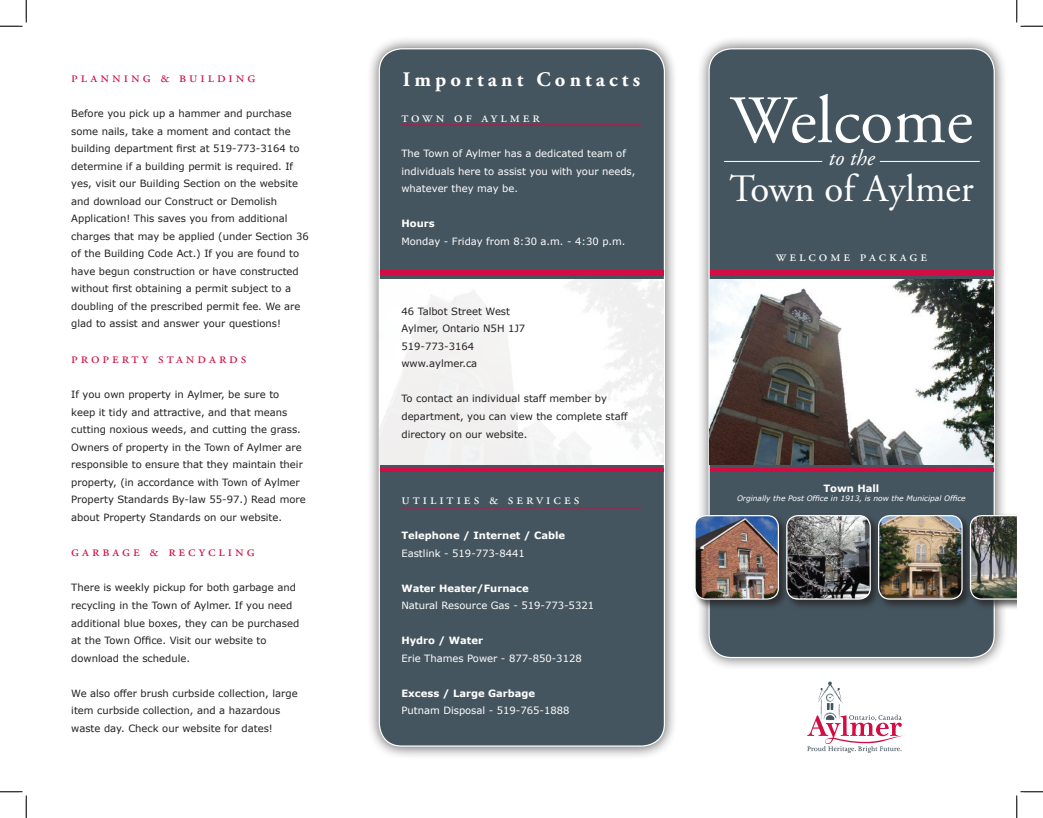
<style>
.page{position:relative;width:1043px;height:818px;background:#fff}
.page>*{position:absolute;margin:0;border:0;box-sizing:border-box;transform-origin:0 0}
.t1{font:67.5px "Adobe Garamond Pro";color:#fff}
.t2{font:38.75px "Adobe Garamond Pro";color:#fff}
.t3{font:italic 22.5px "Adobe Garamond Pro";color:#fff}
.t4{font:700 20.62px "Adobe Garamond Pro";letter-spacing:.2em;color:#fff}
.t5{font:15px "Adobe Garamond Pro";letter-spacing:.2em;color:#d20d44}
.t6{font:15px "Adobe Garamond Pro";letter-spacing:.2em;color:#fff}
.t7{font:10px/17.5px "Verdana";color:#231f20}
.t8{font:10px/17.5px "Verdana";color:#fff}
.t9{font:700 10px "Verdana";color:#fff}
.t10{font:italic 7.5px "Verdana";color:#fff}
</style>
<div class="page">
<div style="left:366px;top:35px;width:312px;height:724px;background:#231f20;opacity:.75"></div>
<div style="left:379px;top:49px;width:285px;height:697px;background:#45555f;border-radius:22px"></div>
<div style="left:380px;top:270px;width:283px;height:6px;background:#d20d44"></div>
<hr style="left:380px;top:468px;width:283px;height:4px;background:#d20d44">
<div style="left:379px;top:279px;width:285px;height:186px;background:#f4f4f4"></div>
<div style="left:695px;top:35px;width:312px;height:635px;background:#231f20;opacity:.75"></div>
<div style="left:709px;top:49px;width:285px;height:608px;background:#45555f;border-radius:22px"></div>
<div style="left:691px;top:512px;width:98px;height:98px;background:#231f20;opacity:.75"></div>
<img style="left:695px;top:515px;width:83px;height:84px">
<div style="left:694px;top:515px;width:85px;height:84px;border:1px solid #fff;border-radius:11px"></div>
<div style="left:783px;top:512px;width:98px;height:98px;background:#231f20;opacity:.75"></div>
<img style="left:786px;top:515px;width:84px;height:84px">
<div style="left:786px;top:515px;width:84px;height:84px;border:1px solid #fff;border-radius:11px"></div>
<div style="left:875px;top:512px;width:98px;height:98px;background:#231f20;opacity:.75"></div>
<img style="left:878px;top:515px;width:84px;height:84px">
<div style="left:878px;top:515px;width:84px;height:84px;border:1px solid #fff;border-radius:11px"></div>
<div style="left:967px;top:512px;width:49px;height:98px;background:#231f20;opacity:.75"></div>
<svg style="left:969px;top:515px;width:47px;height:84px;background:#686a64"></svg>
<svg style="left:807px;top:681px;width:96px;height:72px"></svg>
<div style="left:709px;top:270px;width:284px;height:6px;background:#d20d44"></div>
<hr style="left:709px;top:468px;width:284px;height:4px;background:#d20d44">
<img style="left:709px;top:279px;width:284px;height:186px">
<hr style="left:724px;top:161px;width:98px;height:1px;background:#fff">
<hr style="left:879px;top:161px;width:100px;height:1px;background:#fff">
<hr style="left:401px;top:124px;width:240px;height:2px;background:#d20d44">
<hr style="left:401px;top:507px;width:240px;height:1px;background:#d20d44">
<svg style="left:0;top:0;width:27px;height:27px"></svg>
<svg style="left:0;top:791px;width:27px;height:27px"></svg>
<svg style="left:1016px;top:0;width:26px;height:27px"></svg>
<svg style="left:1016px;top:791px;width:26px;height:27px"></svg>
<h3 class="t5" style="left:71px;top:68px;width:186px">planning &amp; building</h3>
<p class="t7" style="left:71px;top:104px;width:239px">Before you pick up a hammer and purchase some nails, take a moment and contact the building department first at 519-773-3164 to determine if a building permit is required. If yes, visit our Building Section on the website and download our Construct or Demolish Application! This saves you from additional charges that may be applied (under Section 36 of the Building Code Act.) If you are found to have begun construction or have constructed without first obtaining a permit subject to a doubling of the prescribed permit fee. We are glad to assist and answer your questions!</p>
<h3 class="t5" style="left:71px;top:349px;width:176px">property standards</h3>
<p class="t7" style="left:71px;top:385px;width:236px">If you own property in Aylmer, be sure to keep it tidy and attractive, and that means cutting noxious weeds, and cutting the grass.<br>Owners of property in the Town of Aylmer are responsible to ensure that they maintain their property, (in accordance with Town of Aylmer Property Standards By-law 55-97.) Read more about Property Standards on our website.</p>
<h3 class="t5" style="left:71px;top:542px;width:185px">garbage &amp; recycling</h3>
<p class="t7" style="left:71px;top:578px;width:229px">There is weekly pickup for both garbage and recycling in the Town of Aylmer. If you need additional blue boxes, they can be purchased at the Town Office. Visit our website to download the schedule.</p>
<p class="t7" style="left:71px;top:683px;width:228px">We also offer brush curbside collection, large item curbside collection, and a hazardous waste day. Check our website for dates!</p>
<h3 class="t4" style="left:403px;top:68px;width:239px">Important Contacts</h3>
<h3 class="t6" style="left:401px;top:108px;width:140px">town of aylmer</h3>
<p class="t8" style="left:401px;top:144px;width:235px">The Town of Aylmer has a dedicated team of individuals here to assist you with your needs, whatever they may be.</p>
<p class="t9" style="left:401px;top:217px;width:35px">Hours</p>
<p class="t8" style="left:401px;top:232px;width:225px">Monday - Friday from 8:30 a.m. - 4:30 p.m.</p>
<p class="t7" style="left:401px;top:302px;width:125px">46 Talbot Street West<br>Aylmer, Ontario N5H 1J7<br>519-773-3164 www.aylmer.ca</p>
<p class="t7" style="left:401px;top:389px;width:228px">To contact an individual staff member by department, you can view the complete staff directory on our website.</p>
<h3 class="t6" style="left:401px;top:490px;width:179px">utilities &amp; services</h3>
<p class="t9" style="left:401px;top:529px;width:165px">Telephone / Internet / Cable</p>
<p class="t8" style="left:401px;top:543px;width:125px">Eastlink - 519-773-8441</p>
<p class="t9" style="left:401px;top:581px;width:129px">Water Heater/Furnace</p>
<p class="t8" style="left:401px;top:596px;width:194px">Natural Resource Gas - 519-773-5321</p>
<p class="t9" style="left:401px;top:634px;width:83px">Hydro / Water</p>
<p class="t8" style="left:401px;top:648px;width:182px">Erie Thames Power - 877-850-3128</p>
<p class="t9" style="left:401px;top:686px;width:135px">Excess / Large Garbage</p>
<p class="t8" style="left:401px;top:701px;width:170px">Putnam Disposal - 519-765-1888</p>
<h1 class="t1" style="left:730px;top:80px;width:244px">Welcome</h1>
<h3 class="t3" style="left:828px;top:144px;width:48px">to the</h3>
<h2 class="t2" style="left:729px;top:165px;width:246px">Town of Aylmer</h2>
<h3 class="t6" style="left:776px;top:247px;width:153px">welcome package</h3>
<p class="t9" style="left:823px;top:481px;width:57px">Town Hall</p>
<p class="t10" style="left:737px;top:493px;width:230px">Orginally the Post Office in 1913, is now the Municipal Office</p>
</div>
